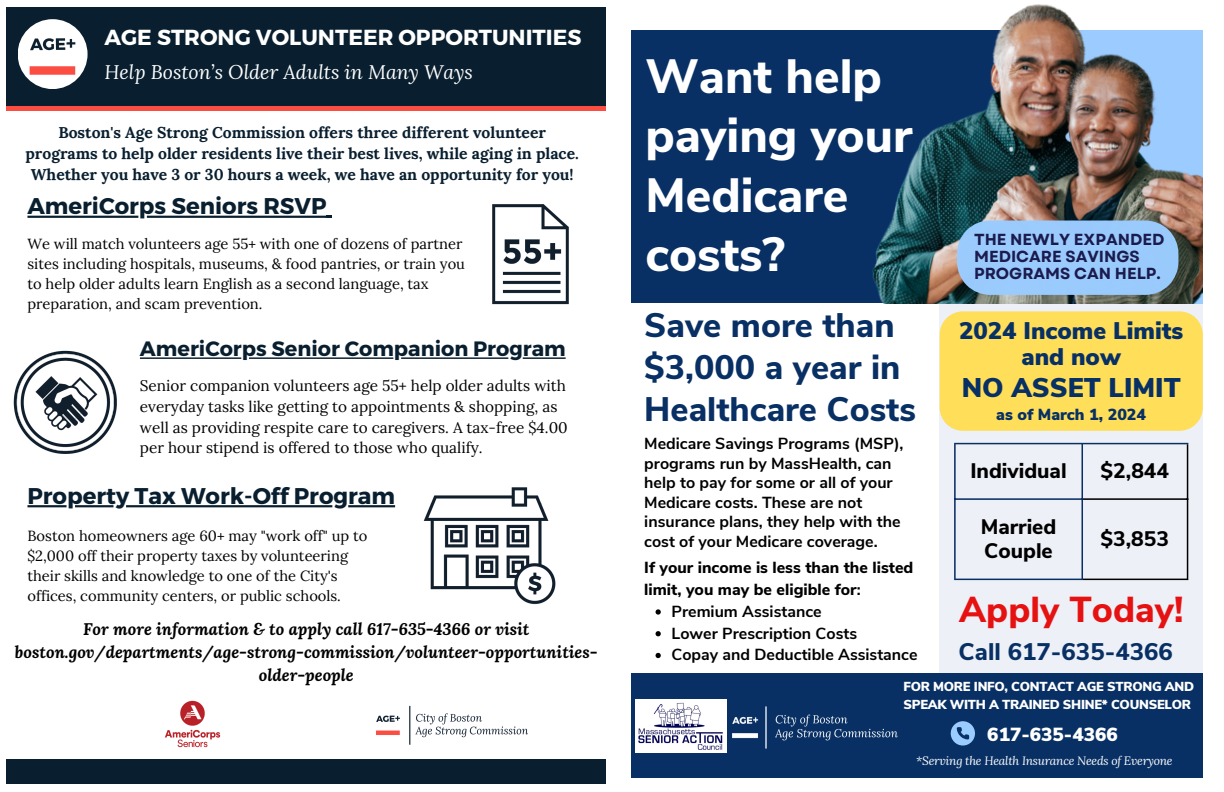
<style>
.page{position:relative;width:1224px;height:792px;background:#fff}
.page>*{position:absolute;margin:0;border:0;box-sizing:border-box;transform-origin:0 0}
.t1{font:800 48px/59.3px "Nunito Sans";color:#fff}
.t2{font:800 36px "Nunito Sans";color:#e61212}
.t3{font:800 34px/42px "Nunito Sans";color:#083064}
.t4{font:900 27px "Nunito Sans";color:#083064}
.t5{font:900 24px/26.2px "Nunito Sans";color:#083064;text-align:center}
.t6{font:800 24px "Nunito Sans";color:#083064}
.t7{font:700 22.7px "Montserrat";color:#091f2f}
.t8{font:700 21.8px "Montserrat";color:#fff}
.t9{font:800 21px/24.8px "Nunito Sans";color:#000}
.t10{font:700 20.8px "Montserrat";color:#091f2f}
.t11{font:italic 19.6px "Lora";color:#fff}
.t12{font:900 18.9px "Nunito Sans";color:#fff}
.t13{font:italic 700 16.7px/22.8px "Lora";color:#000;text-align:center}
.t14{font:700 16px/19.5px "Nunito Sans";color:#000}
.t15{font:800 16px "Nunito Sans";color:#000}
.t16{font:700 16px/17.2px "Garet";color:#1b1b4d}
.t17{font:900 16px "Nunito Sans";color:#083064}
.t18{font:700 15.7px/21.3px "Lora";color:#091f2f;text-align:center}
.t19{font:15.3px/20.7px "Lora";color:#000}
.t20{font:14.7px/19.8px "Lora";color:#000}
.t21{font:900 13px/18px "Nunito Sans";letter-spacing:-.02em;color:#fff}
.t22{font:italic 12px "Lora";letter-spacing:-.02em;color:#fff}
.s1{font-weight:700}
</style>
<div class="page">
<div style="left:6px;top:33px;width:600px;height:78px;background:#fb4d42"></div>
<div style="left:6px;top:8px;width:600px;height:98px;background:#091f2f"></div>
<div style="left:6px;top:759px;width:600px;height:25px;background:#091f2f"></div>
<img style="left:492px;top:204px;width:77px;height:101px">
<svg style="left:18px;top:19px;width:70px;height:70px"></svg>
<img style="left:17px;top:21px;width:72px;height:72px;border-radius:36px">
<img style="left:423px;top:487px;width:133px;height:118px">
<img style="left:13px;top:350px;width:104px;height:104px">
<img style="left:165px;top:700px;width:56px;height:47px">
<img style="left:376px;top:705px;width:152px;height:40px">
<hr style="left:147px;top:216px;width:179px;height:2px;background:#091f2f">
<hr style="left:27px;top:216px;width:111px;height:2px;background:#091f2f">
<svg style="left:326px;top:216px;width:6px;height:2px"></svg>
<hr style="left:523px;top:357px;width:43px;height:2px;background:#091f2f">
<hr style="left:401px;top:357px;width:107px;height:2px;background:#091f2f">
<hr style="left:249px;top:357px;width:144px;height:2px;background:#091f2f">
<hr style="left:140px;top:357px;width:101px;height:2px;background:#091f2f">
<hr style="left:348px;top:505px;width:47px;height:2px;background:#091f2f">
<hr style="left:126px;top:505px;width:206px;height:2px;background:#091f2f">
<hr style="left:75px;top:505px;width:38px;height:2px;background:#091f2f">
<hr style="left:27px;top:505px;width:40px;height:2px;background:#091f2f">
<div style="left:940px;top:260px;width:263px;height:420px;background:#edf0f6"></div>
<div style="left:631px;top:31px;width:388px;height:272px;background:#083064"></div>
<hr style="left:954px;top:444px;width:2px;height:135px;background:#083064">
<hr style="left:1082px;top:444px;width:1px;height:135px;background:#083064">
<hr style="left:954px;top:443px;width:234px;height:1px;background:#083064">
<hr style="left:954px;top:498px;width:129px;height:2px;background:#083064">
<hr style="left:954px;top:579px;width:129px;height:1px;background:#083064">
<hr style="left:1187px;top:444px;width:1px;height:135px;background:#000">
<hr style="left:1083px;top:498px;width:105px;height:2px;background:#000">
<hr style="left:1083px;top:579px;width:105px;height:1px;background:#000">
<img style="left:807px;top:5px;width:396px;height:299px">
<div style="left:940px;top:311px;width:263px;height:120px;background:#ffde59"></div>
<div style="left:957px;top:221px;width:221px;height:74px;background:#9acbfd"></div>
<svg style="left:656px;top:609px;width:5px;height:6px"></svg>
<svg style="left:656px;top:631px;width:5px;height:5px"></svg>
<svg style="left:656px;top:653px;width:5px;height:5px"></svg>
<div style="left:631px;top:673px;width:572px;height:105px;background:#083064"></div>
<svg style="left:951px;top:721px;width:24px;height:24px"></svg>
<img style="left:732px;top:706px;width:166px;height:43px">
<img style="left:635px;top:699px;width:92px;height:54px">
<p class="t8" style="left:104px;top:24px;width:479px">AGE STRONG VOLUNTEER OPPORTUNITIES</p>
<p class="t11" style="left:104px;top:58px;width:370px">Help Boston’s Older Adults in Many Ways</p>
<p class="t18" style="left:26px;top:120px;width:555px">Boston's Age Strong Commission offers three different volunteer programs to help older residents live their best lives, while aging in place.<br>Whether you have 3 or 30 hours a week, we have an opportunity for you!</p>
<p class="t7" style="left:27px;top:192px;width:301px">AmeriCorps Seniors RSVP</p>
<p class="t20" style="left:27px;top:233px;width:439px">We will match volunteers age 55+ with one of dozens of partner sites including hospitals, museums, &amp; food pantries, or train you to help older adults learn English as a second language, tax preparation, and scam prevention.</p>
<p class="t10" style="left:140px;top:336px;width:427px">AmeriCorps Senior Companion Program</p>
<p class="t19" style="left:140px;top:374px;width:429px">Senior companion volunteers age 55+ help older adults with everyday tasks like getting to appointments &amp; shopping, as well as providing respite care to caregivers. A tax-free $4.00 per hour stipend is offered to those who qualify.</p>
<p class="t7" style="left:27px;top:482px;width:369px">Property Tax Work-Off Program</p>
<p class="t20" style="left:27px;top:525px;width:342px">Boston homeowners age 60+ may "work off" up to $2,000 off their property taxes by volunteering their skills and knowledge to one of the City's offices, community centers, or public schools.</p>
<p class="t13" style="left:15px;top:617px;width:584px">For more information &amp; to apply call 617-635-4366 or visit boston.gov/departments/age-strong-commission/volunteer-opportunities&shy;older-people</p>
<p class="t1" style="left:645px;top:44px;width:268px">Want help paying your<br>Medicare costs?</p>
<p class="t16" style="left:974px;top:231px;width:192px">THE NEWLY EXPANDED<br>MEDICARE SAVINGS<br>PROGRAMS CAN HELP.</p>
<p class="t3" style="left:644px;top:302px;width:273px">Save more than $3,000 a year in<br>Healthcare Costs</p>
<p class="t5" style="left:959px;top:316px;width:226px">2024 Income Limits and now</p>
<p class="t4" style="left:962px;top:368px;width:221px">NO ASSET LIMIT</p>
<p class="t17" style="left:996px;top:403px;width:151px">as of March 1, 2024</p>
<p class="t14" style="left:644px;top:433px;width:261px">Medicare Savings Programs (MSP), programs run by MassHealth, can help to pay for some or all of your<br>Medicare costs. These are not insurance plans, they help with the cost of your Medicare coverage.</p>
<p class="t15" style="left:644px;top:556px;width:271px">If your income is less than the listed</p>
<p class="t15" style="left:644px;top:578px;width:218px">limit, you may be eligible for<span class="s1">:</span></p>
<p class="t14" style="left:671px;top:601px;width:152px">Premium Assistance</p>
<p class="t14" style="left:671px;top:622px;width:187px">Lower Prescription Costs</p>
<p class="t14" style="left:671px;top:644px;width:248px">Copay and Deductible Assistance</p>
<p class="t9" style="left:970px;top:457px;width:98px">Individual</p>
<p class="t9" style="left:1101px;top:457px;width:70px">$2,844</p>
<p class="t9" style="left:981px;top:513px;width:77px">Married<br>Couple</p>
<p class="t9" style="left:1101px;top:525px;width:70px">$3,853</p>
<p class="t2" style="left:959px;top:583px;width:226px">Apply Today!</p>
<p class="t6" style="left:959px;top:634px;width:216px">Call 617-635-4366</p>
<p class="t21" style="left:904px;top:677px;width:292px">FOR MORE INFO, CONTACT AGE STRONG AND<br>SPEAK WITH A TRAINED SHINE* COUNSELOR</p>
<p class="t12" style="left:987px;top:720px;width:132px">617-635-4366</p>
<p class="t22" style="left:916px;top:753px;width:258px">*Serving the Health Insurance Needs of Everyone</p>
</div>
